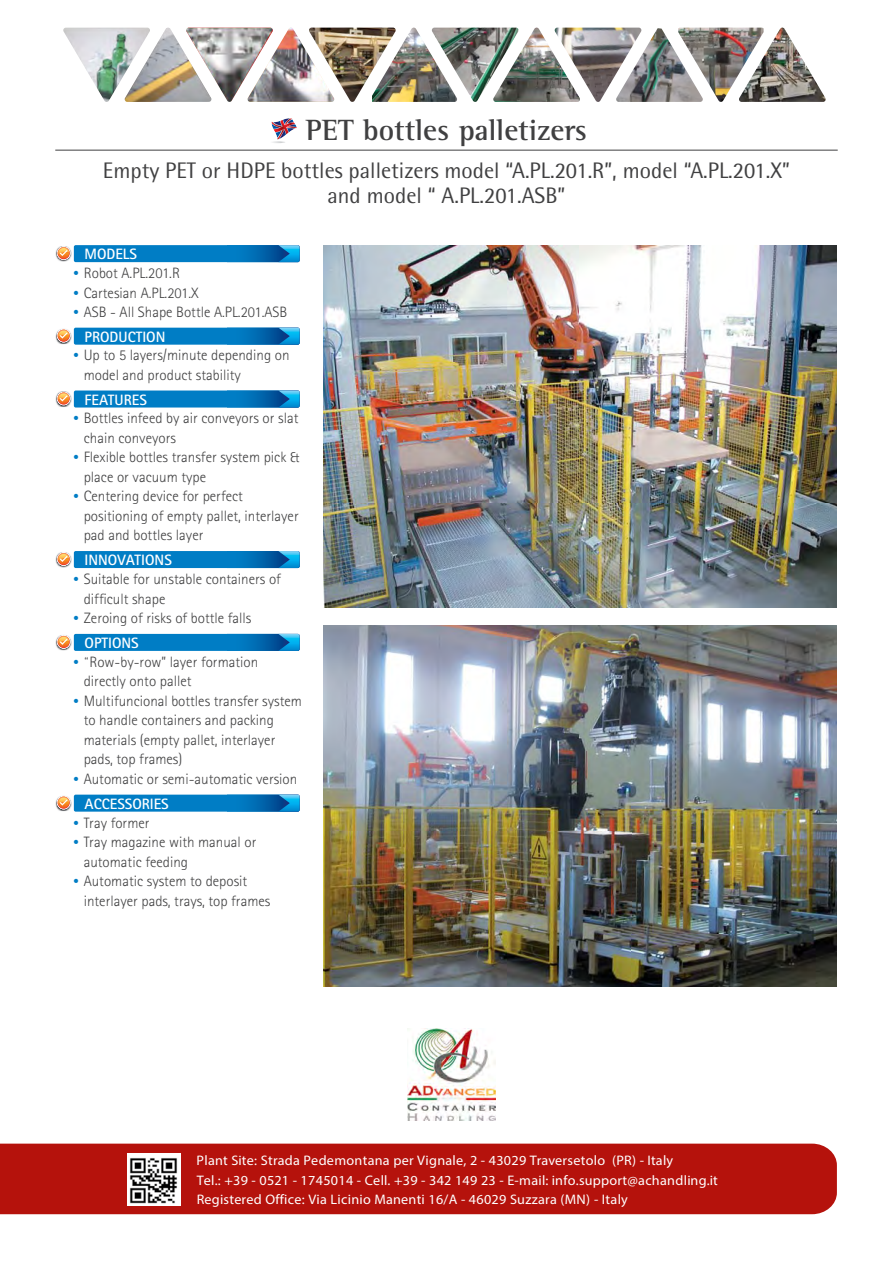
<style>
.page{position:relative;width:893px;height:1263px;background:#fff}
.page>*{position:absolute;margin:0;border:0;box-sizing:border-box;transform-origin:0 0}
.t1{font:700 30px "Rotis Semi Serif";color:#404041}
.t2{font:22.5px/25.5px "Rotis Semi Sans";color:#404041;text-align:center}
.t3{font:300 15px/19.5px "Rotis Sans Serif";color:#404041}
.t4{font:700 15px "Rotis Sans Serif";color:#fff}
.t5{font:13.8px/19.2px "Myriad Pro";letter-spacing:.02em;color:#fff}
.s1{font-family:"Gauntlet";font-weight:100;color:#007dc5}
.s2{font-family:"Gauntlet";font-weight:100}
.s3{font-weight:700;color:#fff}
</style>
<div class="page">
<img style="left:323px;top:625px;width:514px;height:362px">
<img style="left:323px;top:246px;width:514px;height:361px">
<div style="left:74px;top:245px;width:226px;height:17px;background:#007dc5;border-radius:2px"></div>
<svg style="left:249px;top:245px;width:51px;height:17px"></svg>
<div style="left:74px;top:328px;width:226px;height:17px;background:#007dc5;border-radius:2px"></div>
<svg style="left:228px;top:328px;width:72px;height:17px"></svg>
<div style="left:74px;top:390px;width:226px;height:17px;background:#007dc5;border-radius:2px"></div>
<svg style="left:228px;top:390px;width:72px;height:17px"></svg>
<div style="left:74px;top:551px;width:226px;height:17px;background:#007dc5;border-radius:2px"></div>
<svg style="left:249px;top:551px;width:51px;height:17px"></svg>
<div style="left:74px;top:634px;width:226px;height:17px;background:#007dc5;border-radius:2px"></div>
<svg style="left:249px;top:634px;width:51px;height:17px"></svg>
<div style="left:74px;top:795px;width:226px;height:17px;background:#007dc5;border-radius:2px"></div>
<svg style="left:228px;top:795px;width:72px;height:17px"></svg>
<img style="left:55px;top:332px;width:17px;height:12px">
<svg style="left:57px;top:329px;width:13px;height:13px"></svg>
<img style="left:55px;top:555px;width:17px;height:13px">
<svg style="left:57px;top:552px;width:13px;height:14px"></svg>
<img style="left:55px;top:249px;width:17px;height:13px">
<svg style="left:57px;top:246px;width:13px;height:14px"></svg>
<img style="left:55px;top:391px;width:17px;height:16px">
<svg style="left:57px;top:392px;width:13px;height:13px"></svg>
<hr style="left:55px;top:150px;width:783px;height:1px;background:#404041">
<img style="left:55px;top:638px;width:17px;height:13px">
<svg style="left:57px;top:635px;width:13px;height:14px"></svg>
<img style="left:55px;top:799px;width:17px;height:12px">
<svg style="left:57px;top:796px;width:13px;height:13px"></svg>
<svg style="left:271px;top:118px;width:26px;height:25px"></svg>
<img style="left:408px;top:1029px;width:88px;height:92px">
<div style="left:0;top:1143px;width:837px;height:71px;background:#b5120c"></div>
<div style="left:127px;top:1153px;width:53px;height:53px;background:#fff"></div>
<img style="left:130px;top:1158px;width:47px;height:46px">
<img style="left:151px;top:28px;width:34px;height:74px">
<img style="left:273px;top:28px;width:35px;height:74px">
<img style="left:63px;top:28px;width:88px;height:74px">
<img style="left:185px;top:28px;width:88px;height:74px">
<img style="left:581px;top:28px;width:34px;height:74px">
<img style="left:615px;top:28px;width:63px;height:74px">
<img style="left:678px;top:28px;width:60px;height:74px">
<img style="left:738px;top:28px;width:88px;height:74px">
<img style="left:308px;top:28px;width:64px;height:74px">
<img style="left:372px;top:28px;width:59px;height:74px">
<img style="left:518px;top:28px;width:63px;height:74px">
<img style="left:431px;top:28px;width:87px;height:74px">
<h1 class="t1" style="left:306px;top:119px;width:283px">PET bottles palletizers</h1>
<h2 class="t2" style="left:103px;top:159px;width:689px">Empty PET or HDPE bottles palletizers model “A.PL.201.R”, model “A.PL.201.X” and model “ A.PL.201.ASB”</h2>
<p class="t4" style="left:85px;top:249px;width:54px">MODELS</p>
<p class="t3" style="left:71px;top:265px;width:111px"><span class="s1">•</span> Robot A.PL.201.R</p>
<p class="t3" style="left:71px;top:284px;width:129px"><span class="s1">•</span> Cartesian A.PL.201.X</p>
<p class="t3" style="left:71px;top:304px;width:218px"><span class="s1">•</span> ASB - All Shape Bottle A.PL.201.ASB</p>
<p class="t4" style="left:85px;top:331px;width:82px">PRODUCTION</p>
<p class="t3" style="left:84px;top:347px;width:207px;text-indent:-13px"><span class="s1">•</span> Up to 5 layers/minute depending on model and product stability</p>
<p class="t4" style="left:85px;top:394px;width:64px">FEATURES</p>
<p class="t3" style="left:84px;top:410px;width:216px;text-indent:-13px"><span class="s1">•</span> Bottles infeed by air conveyors or slat chain conveyors</p>
<p class="t3" style="left:84px;top:449px;width:217px;text-indent:-13px"><span class="s1">•</span> Flexible bottles transfer system pick &amp; place or vacuum type</p>
<p class="t3" style="left:84px;top:488px;width:216px;text-indent:-13px"><span class="s1">•</span> Centering device for perfect positioning of empty pallet, interlayer pad and bottles layer</p>
<p class="t4" style="left:85px;top:555px;width:89px">INNOVATIONS</p>
<p class="t3" style="left:84px;top:571px;width:199px;text-indent:-13px"><span class="s1">•</span> Suitable for unstable containers of difficult shape</p>
<p class="t3" style="left:71px;top:610px;width:182px"><span class="s1">•</span> Zeroing of risks of bottle falls</p>
<p class="t4" style="left:85px;top:638px;width:56px">OPTIONS</p>
<p class="t3" style="left:84px;top:654px;width:176px;text-indent:-13px"><span class="s1">•</span> <span class="s2">“</span>Row-by-row” layer formation directly onto pallet</p>
<p class="t3" style="left:84px;top:693px;width:220px;text-indent:-13px"><span class="s1">•</span> Multifuncional bottles transfer system to handle containers and packing materials (empty pallet, interlayer pads, top frames)</p>
<p class="t3" style="left:85px;top:768px;width:214px;line-height:24.8px;text-indent:-14px"><span class="s1">•</span> Automatic or semi-automatic version<br><span class="s3">ACCESSORIES</span></p>
<p class="t3" style="left:71px;top:814px;width:80px"><span class="s1">•</span> Tray former</p>
<p class="t3" style="left:84px;top:834px;width:174px;text-indent:-13px"><span class="s1">•</span> Tray magazine with manual or automatic feeding</p>
<p class="t3" style="left:84px;top:873px;width:188px;text-indent:-13px"><span class="s1">•</span> Automatic system to deposit interlayer pads, trays, top frames</p>
<p class="t5" style="left:197px;top:1151px;width:523px">Plant Site: Strada Pedemontana per Vignale, 2 - 43029 Traversetolo (PR) - Italy<br>Tel.: +39 - 0521 - 1745014 - Cell. +39 - 342 149 23 - E-mail: info.support@achandling.it<br>Registered Office: Via Licinio Manenti 16/A - 46029 Suzzara (MN) - Italy</p>
</div>
